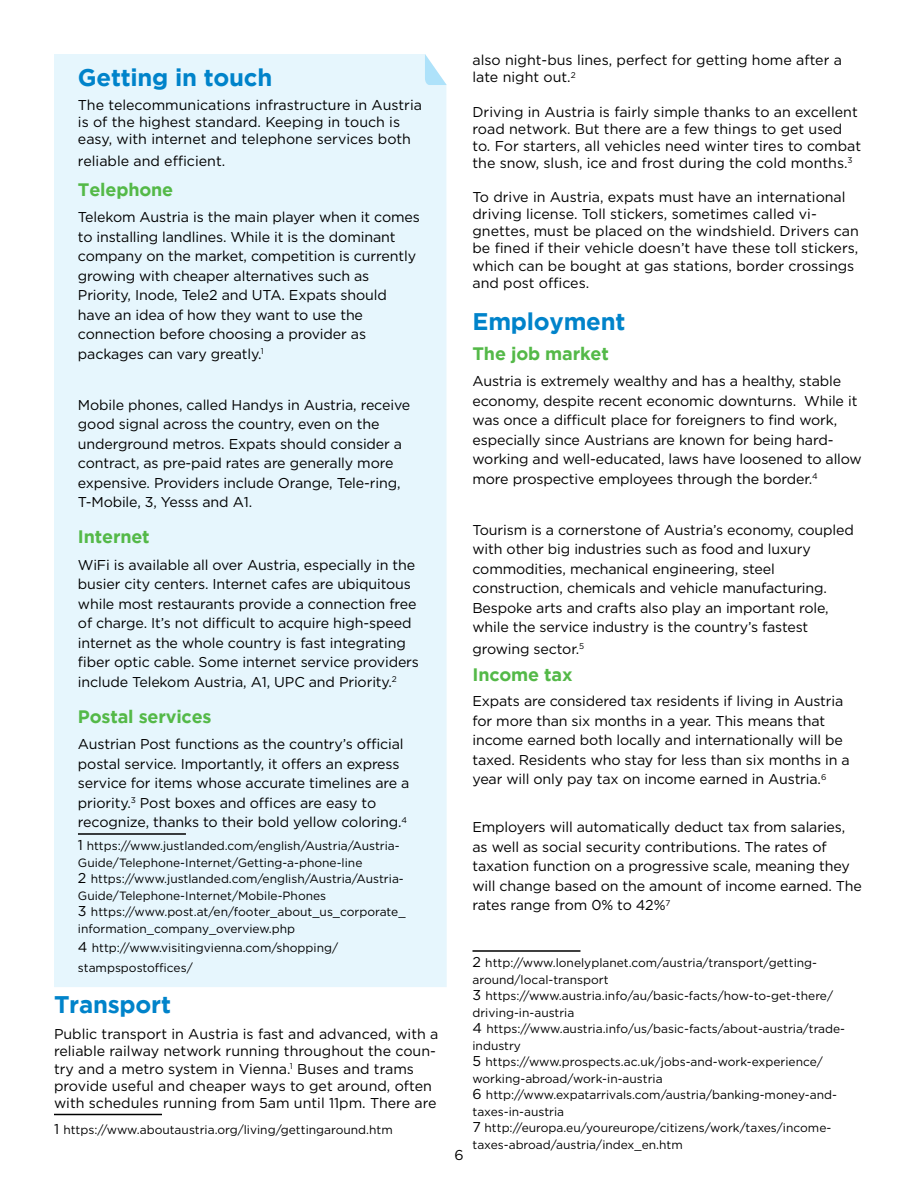
<style>
.page{position:relative;width:918px;height:1188px;background:#fff}
.page>*{position:absolute;margin:0;border:0;box-sizing:border-box;transform-origin:0 0}
.t1{font:700 24px "Gotham";letter-spacing:-.01em;color:#0083ca}
.t2{font:700 18px "Gotham";letter-spacing:-.01em;color:#54b948}
.t3{font:14.25px/19.5px "Gotham";letter-spacing:-.01em;color:#000}
.t4{font:12px/16.5px "Gotham";color:#000}
.s1{font-size:14.25px}
</style>
<div class="page">
<div style="left:54px;top:54px;width:393px;height:933px;background:#e6f6fd"></div>
<svg style="left:425px;top:54px;width:22px;height:31px"></svg>
<hr style="left:78px;top:833px;width:108px;height:2px;background:#000">
<hr style="left:472px;top:950px;width:108px;height:2px;background:#000">
<hr style="left:54px;top:1114px;width:108px;height:1px;background:#000">
<h1 class="t1" style="left:78px;top:63px;width:196px">Getting in touch</h1>
<p class="t3" style="left:78px;top:96px;width:346px;line-height:17.1px">The telecommunications infrastructure in Austria is of the highest standard. Keeping in touch is easy, with internet and telephone services both</p>
<p class="t3" style="left:78px;top:151px;width:149px">reliable and efficient.</p>
<p class="t2" style="left:78px;top:179px;width:97px">Telephone</p>
<p class="t3" style="left:78px;top:207px;width:343px">Telekom Austria is the main player when it comes to installing landlines. While it is the dominant company on the market, competition is currently growing with cheaper alternatives such as Priority, Inode, Tele2 and UTA. Expats should have an idea of how they want to use the connection before choosing a provider as packages can vary greatly.<sup>1</sup></p>
<p class="t3" style="left:78px;top:395px;width:334px">Mobile phones, called Handys in Austria, receive good signal across the country, even on the underground metros. Expats should consider a contract, as pre-paid rates are generally more expensive. Providers include Orange, Tele-ring, T-Mobile, 3, Yesss and A1.</p>
<p class="t2" style="left:78px;top:527px;width:73px">Internet</p>
<p class="t3" style="left:78px;top:555px;width:343px">WiFi is available all over Austria, especially in the busier city centers. Internet cafes are ubiquitous while most restaurants provide a connection free of charge. It’s not difficult to acquire high-speed internet as the whole country is fast integrating fiber optic cable. Some internet service providers include Telekom Austria, A1, UPC and Priority.<sup>2</sup></p>
<p class="t2" style="left:78px;top:706px;width:135px">Postal services</p>
<p class="t3" style="left:78px;top:734px;width:333px">Austrian Post functions as the country’s official postal service. Importantly, it offers an express service for items whose accurate timelines are a priority.<sup>3</sup> Post boxes and offices are easy to recognize, thanks to their bold yellow coloring.<sup>4</sup></p>
<p class="t4" style="left:78px;top:838px;width:329px"><span class="s1">1</span> https://www.justlanded.com/english/Austria/Austria-Guide/Telephone-Internet/Getting-a-phone-line<br><span class="s1">2</span> https://www.justlanded.com/english/Austria/Austria-Guide/Telephone-Internet/Mobile-Phones<br><span class="s1">3</span> https://www.post.at/en/footer_about_us_corporate_ information_company_overview.php</p>
<p class="t4" style="left:78px;top:938px;width:262px;line-height:19.5px"><span class="s1">4</span> http://www.visitingvienna.com/shopping/ stampspostoffices/</p>
<h1 class="t1" style="left:54px;top:991px;width:118px">Transport</h1>
<p class="t3" style="left:54px;top:1025px;width:386px;line-height:17.1px">Public transport in Austria is fast and advanced, with a reliable railway network running throughout the coun&shy;try and a metro system in Vienna.<sup>1</sup> Buses and trams provide useful and cheaper ways to get around, often with schedules running from 5am until 11pm. There are</p>
<p class="t4" style="left:54px;top:1121px;width:340px"><span class="s1">1</span> https://www.aboutaustria.org/living/gettingaround.htm</p>
<p class="t3" style="left:472px;top:52px;width:371px;line-height:17.1px">also night-bus lines, perfect for getting home after a late night out.<sup>2</sup></p>
<p class="t3" style="left:472px;top:103px;width:390px;line-height:17.1px">Driving in Austria is fairly simple thanks to an excellent road network. But there are a few things to get used to. For starters, all vehicles need winter tires to combat the snow, slush, ice and frost during the cold months.<sup>3</sup></p>
<p class="t3" style="left:472px;top:188px;width:388px;line-height:17.1px">To drive in Austria, expats must have an international driving license. Toll stickers, sometimes called vi&shy;gnettes, must be placed on the windshield. Drivers can be fined if their vehicle doesn’t have these toll stickers, which can be bought at gas stations, border crossings and post offices.</p>
<h1 class="t1" style="left:472px;top:307px;width:154px">Employment</h1>
<p class="t2" style="left:472px;top:343px;width:138px">The job market</p>
<p class="t3" style="left:472px;top:371px;width:391px">Austria is extremely wealthy and has a healthy, stable economy, despite recent economic downturns. While it was once a difficult place for foreigners to find work, especially since Austrians are known for being hard&shy;working and well-educated, laws have loosened to allow more prospective employees through the border.<sup>4</sup></p>
<p class="t3" style="left:472px;top:520px;width:383px">Tourism is a cornerstone of Austria’s economy, coupled with other big industries such as food and luxury commodities, mechanical engineering, steel construction, chemicals and vehicle manufacturing.<br>Bespoke arts and crafts also play an important role, while the service industry is the country’s fastest</p>
<p class="t3" style="left:472px;top:639px;width:113px">growing sector.<sup>5</sup></p>
<p class="t2" style="left:472px;top:664px;width:102px">Income tax</p>
<p class="t3" style="left:472px;top:691px;width:379px">Expats are considered tax residents if living in Austria for more than six months in a year. This means that income earned both locally and internationally will be taxed. Residents who stay for less than six months in a year will only pay tax on income earned in Austria.<sup>6</sup></p>
<p class="t3" style="left:472px;top:817px;width:391px">Employers will automatically deduct tax from salaries, as well as social security contributions. The rates of taxation function on a progressive scale, meaning they will change based on the amount of income earned. The rates range from 0% to 42%<sup>7</sup></p>
<p class="t3" style="left:454px;top:1145px;width:11px">6</p>
<p class="t4" style="left:472px;top:955px;width:374px"><span class="s1">2</span> http://www.lonelyplanet.com/austria/transport/getting&shy;around/local-transport<br><span class="s1">3</span> https://www.austria.info/au/basic-facts/how-to-get-there/ driving-in-austria<br><span class="s1">4</span> https://www.austria.info/us/basic-facts/about-austria/trade&shy;industry<br><span class="s1">5</span> https://www.prospects.ac.uk/jobs-and-work-experience/ working-abroad/work-in-austria<br><span class="s1">6</span> http://www.expatarrivals.com/austria/banking-money-and&shy;taxes-in-austria<br><span class="s1">7</span> http://europa.eu/youreurope/citizens/work/taxes/income&shy;taxes-abroad/austria/index_en.htm</p>
</div>
